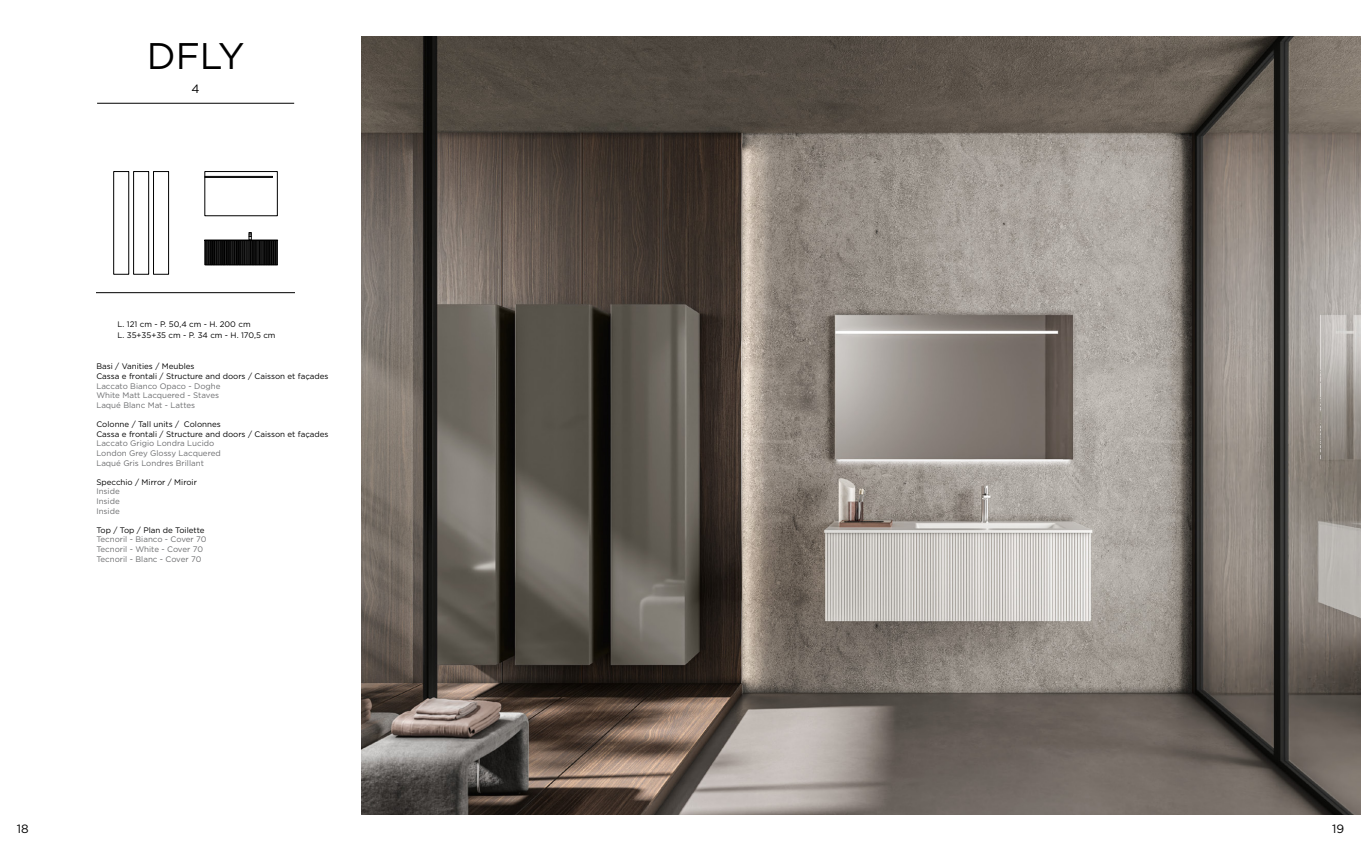
<style>
.page{position:relative;width:1361px;height:851px;background:#fff}
.page>*{position:absolute;margin:0;border:0;box-sizing:border-box;transform-origin:0 0}
.t1{font:37px "Gotham";color:#000}
.t2{font:12px "Gotham";color:#000}
.t3{font:8px "Gotham";color:#000}
.t4{font:8px "Gotham";color:#6c6d6f}
</style>
<div class="page">
<div style="left:133px;top:171px;width:16px;height:103px;border:1px solid #000"></div>
<div style="left:153px;top:171px;width:16px;height:103px;border:1px solid #000"></div>
<div style="left:204px;top:240px;width:74px;height:1px;border:1px solid #000"></div>
<div style="left:205px;top:171px;width:72px;height:45px;border:1px solid #000"></div>
<svg style="left:205px;top:176px;width:68px;height:2px"></svg>
<svg style="left:205px;top:232px;width:73px;height:33px"></svg>
<hr style="left:96px;top:292px;width:199px;height:1px;background:#000">
<hr style="left:97px;top:103px;width:197px;height:1px;background:#000">
<img style="left:361px;top:36px;width:1000px;height:778px">
<p class="t1" style="left:147px;top:32px;width:99px">DFLY</p>
<p class="t2" style="left:192px;top:81px;width:10px">4</p>
<p class="t3" style="left:117px;top:319px;width:135px">L. 121 cm - P. 50,4 cm - H. 200 cm</p>
<p class="t3" style="left:117px;top:330px;width:159px">L. 35+35+35 cm - P. 34 cm - H. 170,5 cm</p>
<p class="t3" style="left:96px;top:361px;width:100px">Basi / Vanities / Meubles</p>
<p class="t3" style="left:96px;top:371px;width:234px">Cassa e frontali / Structure and doors / Caisson et façades</p>
<p class="t4" style="left:96px;top:380px;width:126px">Laccato Bianco Opaco - Doghe</p>
<p class="t4" style="left:96px;top:390px;width:124px">White Matt Lacquered - Staves</p>
<p class="t4" style="left:96px;top:400px;width:100px">Laqué Blanc Mat - Lattes</p>
<p class="t3" style="left:96px;top:419px;width:126px">Colonne / Tall units / Colonnes</p>
<p class="t3" style="left:96px;top:428px;width:234px">Cassa e frontali / Structure and doors / Caisson et façades</p>
<p class="t4" style="left:96px;top:438px;width:119px">Laccato Grigio Londra Lucido</p>
<p class="t4" style="left:96px;top:448px;width:126px">London Grey Glossy Lacquered</p>
<p class="t4" style="left:96px;top:457px;width:109px">Laqué Gris Londres Brillant</p>
<p class="t3" style="left:96px;top:476px;width:102px">Specchio / Mirror / Miroir</p>
<p class="t4" style="left:96px;top:486px;width:25px">Inside</p>
<p class="t4" style="left:96px;top:496px;width:25px">Inside</p>
<p class="t4" style="left:96px;top:505px;width:25px">Inside</p>
<p class="t3" style="left:96px;top:524px;width:110px">Top / Top / Plan de Toilette</p>
<p class="t4" style="left:96px;top:534px;width:112px">Tecnoril - Bianco - Cover 70</p>
<p class="t4" style="left:96px;top:544px;width:108px">Tecnoril - White - Cover 70</p>
<p class="t4" style="left:96px;top:553px;width:107px">Tecnoril - Blanc - Cover 70</p>
<h2 class="t2" style="left:17px;top:821px;width:13px">18</h2>
<h2 class="t2" style="left:1332px;top:821px;width:14px">19</h2>
</div>
